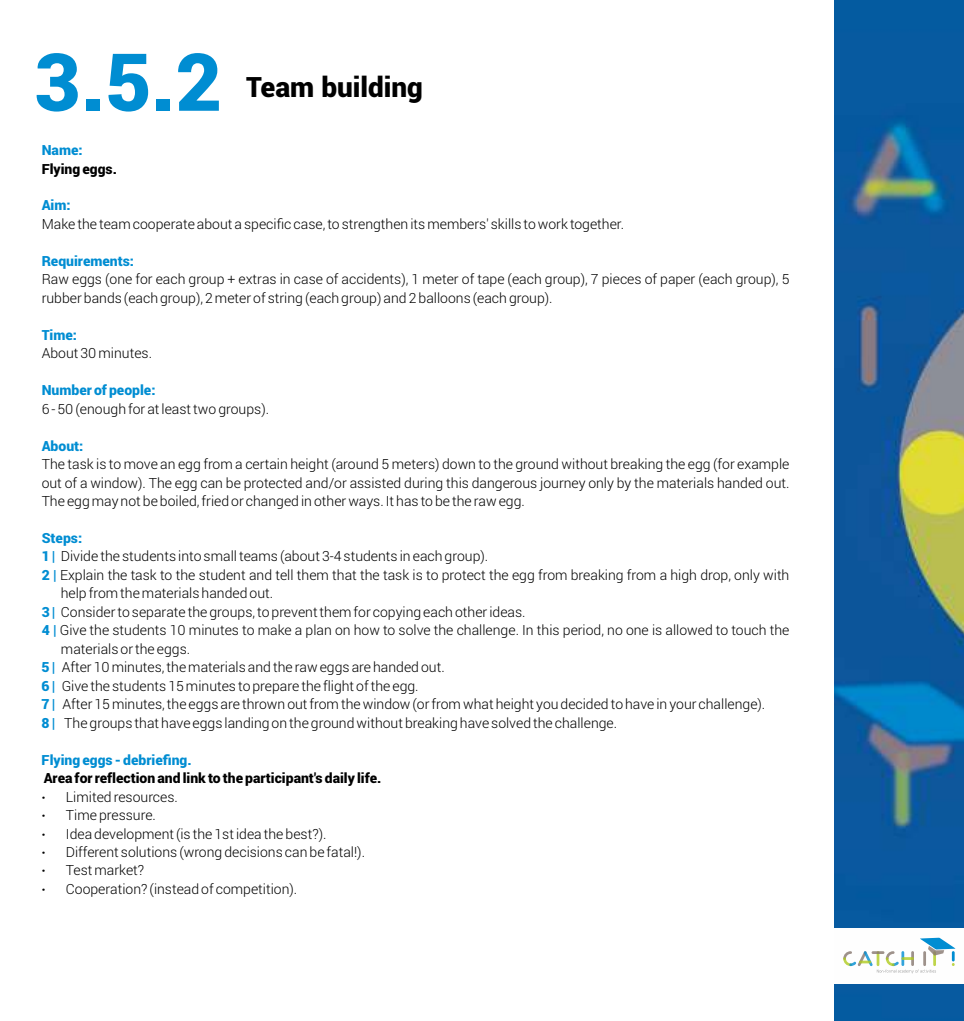
<style>
.page{position:relative;width:964px;height:1021px;background:#fff}
.page>*{position:absolute;margin:0;border:0;box-sizing:border-box;transform-origin:0 0}
.t1{font:900 80px "Roboto";color:#008dd2}
.t2{font:900 28px "Roboto";color:#000}
.t3{font:300 14px/18.4px "Roboto";color:#000}
.t4{font:900 14px "Roboto";color:#008dd2}
.t5{font:900 14px "Roboto";color:#000}
.s1{font-weight:900;color:#008dd2}
</style>
<div class="page">
<img style="left:834px;top:0;width:130px;height:1020px">
<div style="left:834px;top:927px;width:130px;height:56px;background:#fefefe"></div>
<svg style="left:843px;top:937px;width:112px;height:36px"></svg>
<h1 class="t1" style="left:35px;top:27px;width:189px">3.5.2</h1>
<h2 class="t2" style="left:246px;top:67px;width:178px">Team building</h2>
<p class="t4" style="left:42px;top:140px;width:42px">Name:</p>
<p class="t5" style="left:42px;top:159px;width:77px">Flying eggs.</p>
<p class="t4" style="left:42px;top:196px;width:30px">Aim:</p>
<p class="t3" style="left:42px;top:214px;width:584px">Make the team cooperate about a specific case, to strengthen its members' skills to work together.</p>
<p class="t4" style="left:42px;top:251px;width:94px">Requirements:</p>
<p class="t3" style="left:42px;top:270px;width:749px">Raw eggs (one for each group + extras in case of accidents), 1 meter of tape (each group), 7 pieces of paper (each group), 5 rubber bands (each group), 2 meter of string (each group) and 2 balloons (each group).</p>
<p class="t4" style="left:42px;top:325px;width:37px">Time:</p>
<p class="t3" style="left:42px;top:343px;width:112px">About 30 minutes.</p>
<p class="t4" style="left:42px;top:380px;width:115px">Number of people:</p>
<p class="t3" style="left:42px;top:399px;width:229px">6 - 50 (enough for at least two groups).</p>
<p class="t4" style="left:42px;top:436px;width:43px">About:</p>
<p class="t3" style="left:42px;top:454px;width:749px;text-align:justify">The task is to move an egg from a certain height (around 5 meters) down to the ground without breaking the egg (for example out of a window). The egg can be protected and/or assisted during this dangerous journey only by the materials handed out.<br>The egg may not be boiled, fried or changed in other ways. It has to be the raw egg.</p>
<p class="t4" style="left:42px;top:528px;width:42px">Steps:</p>
<p class="t3" style="left:42px;top:547px;width:448px"><span class="s1">1 |</span> Divide the students into small teams (about 3-4 students in each group).</p>
<p class="t3" style="left:42px;top:565px;width:749px"><span class="s1">2 |</span> Explain the task to the student and tell them that the task is to protect the egg from breaking from a high drop, only with</p>
<p class="t3" style="left:61px;top:583px;width:214px">help from the materials handed out.</p>
<p class="t3" style="left:42px;top:602px;width:485px"><span class="s1">3 |</span> Consider to separate the groups, to prevent them for copying each other ideas.</p>
<p class="t3" style="left:42px;top:620px;width:749px"><span class="s1">4 |</span> Give the students 10 minutes to make a plan on how to solve the challenge. In this period, no one is allowed to touch the</p>
<p class="t3" style="left:61px;top:639px;width:131px">materials or the eggs.</p>
<p class="t3" style="left:42px;top:657px;width:404px"><span class="s1">5 |</span> After 10 minutes, the materials and the raw eggs are handed out.</p>
<p class="t3" style="left:42px;top:676px;width:378px"><span class="s1">6 |</span> Give the students 15 minutes to prepare the flight of the egg.</p>
<p class="t3" style="left:42px;top:694px;width:725px"><span class="s1">7 |</span> After 15 minutes, the eggs are thrown out from the window (or from what height you decided to have in your challenge).</p>
<p class="t3" style="left:42px;top:713px;width:577px"><span class="s1">8 |</span> The groups that have eggs landing on the ground without breaking have solved the challenge.</p>
<p class="t4" style="left:42px;top:750px;width:151px">Flying eggs - debriefing.</p>
<p class="t5" style="left:44px;top:768px;width:339px">Area for reflection and link to the participant's daily life.</p>
<p class="t3" style="left:66px;top:787px;width:301px">Limited resources.<br>Time pressure.<br>Idea development (is the 1st idea the best?).<br>Different solutions (wrong decisions can be fatal!).<br>Test market?<br>Cooperation? (instead of competition).</p>
</div>
